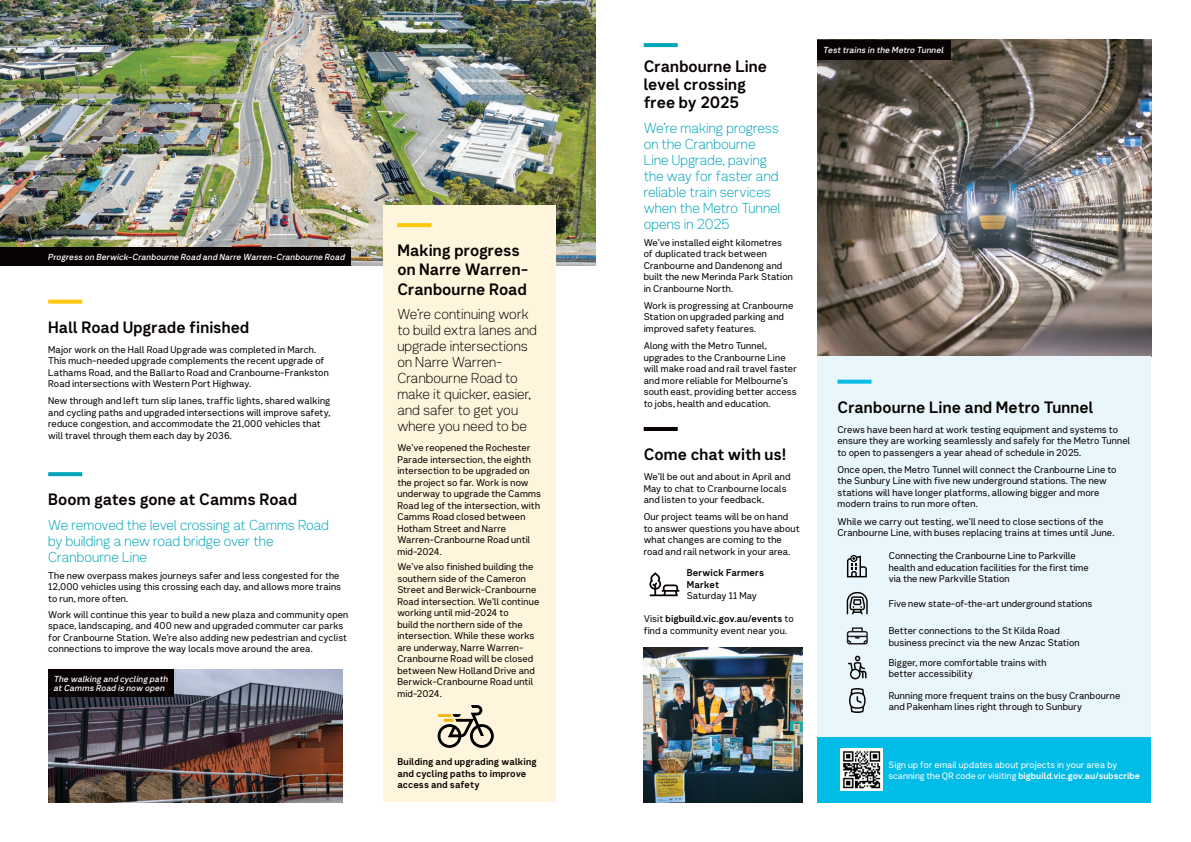
<style>
.page{position:relative;width:1191px;height:842px;background:#fff}
.page>*{position:absolute;margin:0;border:0;box-sizing:border-box;transform-origin:0 0}
.Header_16_pt_-_Back_-_In_box_copy{font:16px/19.2px "Network Sans 2019 Bold";color:#080302}
.Disruption_-_Subhead{font:16px "Network Sans 2019 Bold";color:#080302}
.Intro_-_Black{font:14px/16px "Network Sans 2019 Light";color:#080302}
.Body{font:14px/16px "Network Sans 2019 Light";color:#00a6b9}
.Intro_-_Black-2{font:14px/16px "Network Sans 2019 Light";color:#00a6b9}
.Body-2{font:9.5px/11.5px "Network Sans 2019 Regular";letter-spacing:.01em;color:#080302}
.Disruption_-_Subhead-2{font:9.5px/11.5px "Network Sans 2019 Regular";letter-spacing:.01em;color:#080302}
.Body-3{font:9.5px/11.5px "Network Sans 2019 Bold";letter-spacing:.01em;color:#080302}
.Body-4{font:9px/11.5px "Network Sans 2019 Regular";letter-spacing:.015em;color:#fff}
.t1{font:italic 8.5px/9.5px "Network Sans 2019 Medium";letter-spacing:.01em;color:#fff}
.s1{font-family:"Network Sans 2019 Regular"}
.s2{font-family:"Network Sans 2019 Bold"}
</style>
<div class="page">
<img style="left:0;top:0;width:595px;height:266px">
<svg style="left:48px;top:300px;width:34px;height:4px"></svg>
<svg style="left:48px;top:472px;width:34px;height:4px"></svg>
<div style="left:0;top:247px;width:351px;height:19px;background:#080302"></div>
<div style="left:383px;top:206px;width:173px;height:596px;background:#fef5dc"></div>
<svg style="left:397px;top:223px;width:34px;height:4px"></svg>
<svg style="left:437px;top:705px;width:57px;height:43px"></svg>
<img style="left:817px;top:40px;width:334px;height:316px">
<div style="left:817px;top:356px;width:334px;height:381px;background:#e9f7fc"></div>
<svg style="left:837px;top:380px;width:34px;height:4px"></svg>
<svg style="left:847px;top:555px;width:20px;height:22px"></svg>
<svg style="left:846px;top:592px;width:21px;height:22px"></svg>
<svg style="left:847px;top:627px;width:21px;height:17px"></svg>
<svg style="left:848px;top:656px;width:18px;height:23px"></svg>
<svg style="left:849px;top:688px;width:16px;height:25px"></svg>
<div style="left:817px;top:737px;width:334px;height:65px;background:#02bce8"></div>
<div style="left:817px;top:40px;width:134px;height:20px;background:#080302"></div>
<img style="left:840px;top:748px;width:43px;height:43px">
<svg style="left:643px;top:43px;width:34px;height:4px"></svg>
<hr style="left:643px;top:427px;width:34px;height:4px;background:#080302">
<svg style="left:649px;top:572px;width:30px;height:24px"></svg>
<img style="left:48px;top:669px;width:294px;height:133px">
<img style="left:643px;top:648px;width:159px;height:154px">
<div style="left:48px;top:669px;width:126px;height:28px;background:#080302"></div>
<p class="t1" style="left:48px;top:252px;width:298px">Progress on Berwick-Cranbourne Road and Narre Warren-Cranbourne Road</p>
<h3 class="Header_16_pt_-_Back_-_In_box_copy" style="left:397px;top:240px;width:132px">Making progress on Narre Warren-<br>Cranbourne Road</h3>
<p class="Intro_-_Black" style="left:397px;top:305px;width:141px">We’re continuing work to build extra lanes and upgrade intersections on Narre Warren-<br>Cranbourne Road to make it quicker, easier, and safer to get you where you need to be</p>
<p class="Body-2" style="left:397px;top:441px;width:145px">We’ve reopened the Rochester<br>Parade intersection, the eighth intersection to be upgraded on the project so far. Work is now underway to upgrade the Camms<br>Road leg of the intersection, with<br>Camms Road closed between<br>Hotham Street and Narre<br>Warren-Cranbourne Road until mid-2024.</p>
<p class="Body-2" style="left:397px;top:561px;width:143px">We’ve also finished building the southern side of the Cameron<br>Street and Berwick-Cranbourne<br>Road intersection. We'll continue working until mid-2024 to<br>build the northern side of the intersection. While these works are underway, Narre Warren-<br>Cranbourne Road will be closed between New Holland Drive and<br>Berwick-Cranbourne Road until mid-2024.</p>
<h3 class="Header_16_pt_-_Back_-_In_box_copy" style="left:48px;top:317px;width:203px">Hall Road Upgrade finished</h3>
<p class="Body-2" style="left:48px;top:343px;width:282px">Major work on the Hall Road Upgrade was completed in March.<br>This much-needed upgrade complements the recent upgrade of Lathams Road, and the Ballarto Road and Cranbourne-Frankston Road intersections with Western Port Highway.</p>
<p class="Body-2" style="left:48px;top:395px;width:284px">New through and left turn slip lanes, traffic lights, shared walking and cycling paths and upgraded intersections will improve safety, reduce congestion, and accommodate the 21,000 vehicles that will travel through them each day by 2036.</p>
<h3 class="Header_16_pt_-_Back_-_In_box_copy" style="left:48px;top:489px;width:250px">Boom gates gone at Camms Road</h3>
<p class="Intro_-_Black-2" style="left:48px;top:516px;width:282px">We removed the level crossing at Camms Road by building a new road bridge over the<br>Cranbourne Line</p>
<p class="Body-2" style="left:48px;top:569px;width:294px">The new overpass makes journeys safer and less congested for the<br>12,000 vehicles using this crossing each day, and allows more trains to run, more often.</p>
<p class="Body-2" style="left:48px;top:608px;width:302px">Work will continue this year to build a new plaza and community open space, landscaping, and 400 new and upgraded commuter car parks for Cranbourne Station. We’re also adding new pedestrian and cyclist connections to improve the way locals move around the area.</p>
<p class="t1" style="left:54px;top:674px;width:116px">The walking and cycling path at Camms Road is now open</p>
<p class="Body-3" style="left:397px;top:755px;width:141px">Building and upgrading walking and cycling paths to improve access and safety</p>
<p class="Header_16_pt_-_Back_-_In_box_copy" style="left:643px;top:57px;width:125px;line-height:18px">Cranbourne Line level crossing free by 2025</p>
<p class="Body" style="left:643px;top:119px;width:138px">We’re making progress on the Cranbourne<br>Line Upgrade, paving the way for faster and reliable train services when the Metro Tunnel opens in 2025</p>
<p class="Body-2" style="left:643px;top:236px;width:151px">We’ve installed eight kilometres of duplicated track between<br>Cranbourne and Dandenong and built the new Merinda Park Station in Cranbourne North.</p>
<p class="Body-2" style="left:643px;top:299px;width:151px">Work is progressing at Cranbourne<br>Station on upgraded parking and improved safety features.</p>
<p class="Body-2" style="left:643px;top:339px;width:155px">Along with the Metro Tunnel, upgrades to the Cranbourne Line will make road and rail travel faster and more reliable for Melbourne’s south east, providing better access to jobs, health and education.</p>
<p class="Disruption_-_Subhead" style="left:643px;top:441px;width:144px">Come chat with us!</p>
<p class="Body-2" style="left:643px;top:470px;width:148px">We’ll be out and about in April and<br>May to chat to Cranbourne locals and listen to your feedback.</p>
<p class="Body-2" style="left:643px;top:511px;width:157px">Our project teams will be on hand to answer questions you have about what changes are coming to the road and rail network in your area.</p>
<p class="Body-3" style="left:687px;top:567px;width:79px">Berwick Farmers<br>Market<br><span class="s1">Saturday 11 May</span></p>
<p class="Body-2" style="left:643px;top:613px;width:151px">Visit <span class="s2">bigbuild.vic.gov.au/events</span> to find a community event near you.</p>
<p class="t1" style="left:823px;top:45px;width:122px">Test trains in the Metro Tunnel</p>
<p class="Disruption_-_Subhead" style="left:837px;top:393px;width:258px">Cranbourne Line and Metro Tunnel</p>
<p class="Disruption_-_Subhead-2" style="left:837px;top:423px;width:294px">Crews have been hard at work testing equipment and systems to ensure they are working seamlessly and safely for the Metro Tunnel to open to passengers a year ahead of schedule in 2025.</p>
<p class="Body-2" style="left:837px;top:463px;width:281px">Once open, the Metro Tunnel will connect the Cranbourne Line to the Sunbury Line with five new underground stations. The new stations will have longer platforms, allowing bigger and more modern trains to run more often.</p>
<p class="Body-2" style="left:837px;top:515px;width:278px">While we carry out testing, we’ll need to close sections of the<br>Cranbourne Line, with buses replacing trains at times until June.</p>
<p class="Body-2" style="left:888px;top:550px;width:201px">Connecting the Cranbourne Line to Parkville health and education facilities for the first time via the new Parkville Station</p>
<p class="Body-2" style="left:888px;top:598px;width:205px">Five new state-of-the-art underground stations</p>
<p class="Body-2" style="left:888px;top:624px;width:192px">Better connections to the St Kilda Road business precinct via the new Anzac Station</p>
<p class="Body-2" style="left:888px;top:656px;width:159px">Bigger, more comfortable trains with better accessibility</p>
<p class="Body-2" style="left:888px;top:689px;width:233px">Running more frequent trains on the busy Cranbourne and Pakenham lines right through to Sunbury</p>
<p class="Body-4" style="left:888px;top:758px;width:253px">Sign up for email updates about projects in your area by scanning the QR code or visiting <span class="s2">bigbuild.vic.gov.au/subscribe</span></p>
</div>
